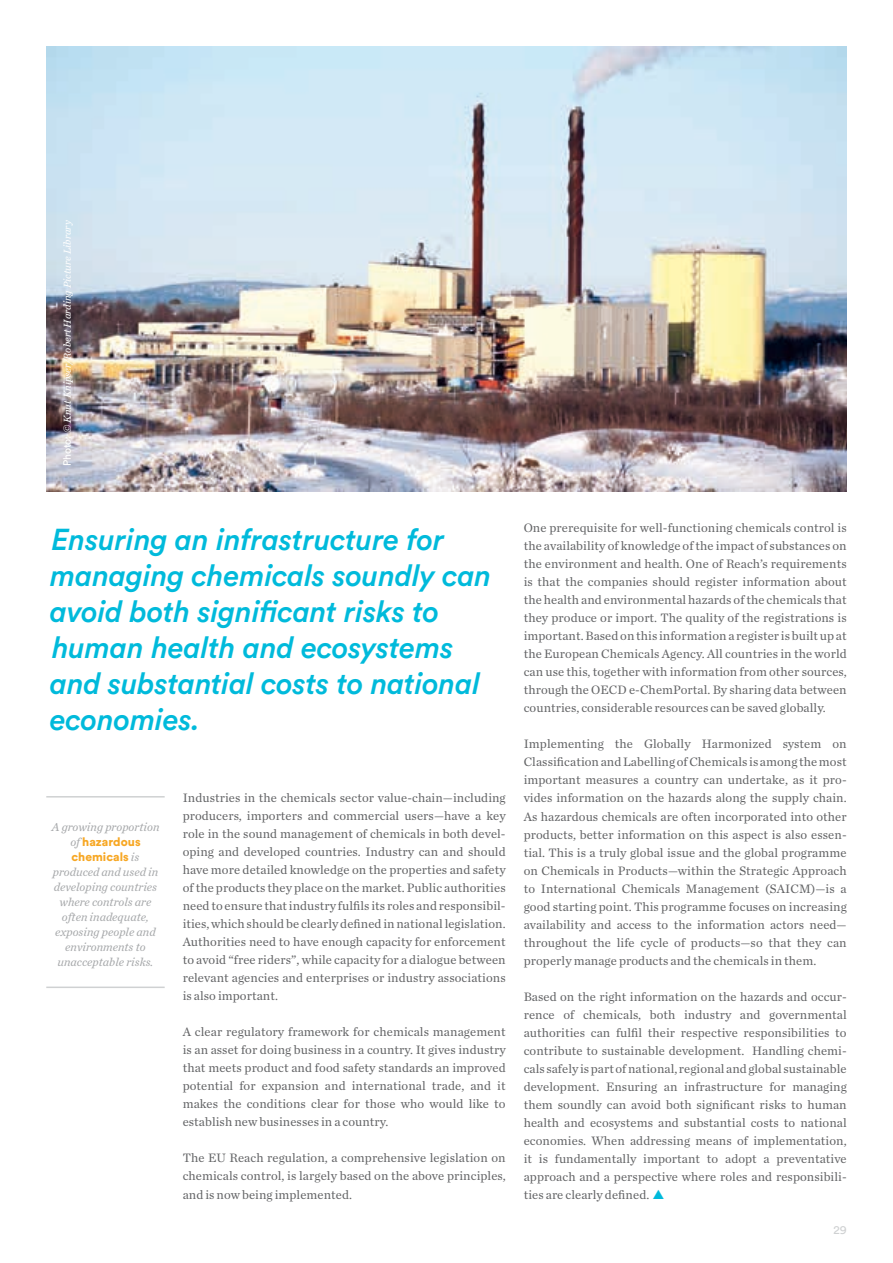
<style>
.page{position:relative;width:893px;height:1263px;background:#fff}
.page>*{position:absolute;margin:0;border:0;box-sizing:border-box;transform-origin:0 0}
.t1{font:italic 500 30px/36px "Circular Std";letter-spacing:-.01em;color:#00badb}
.t2{font:12.75px/18px "Chronicle Text G1";letter-spacing:.005em;color:#626365;text-align:justify}
.t3{font:italic 12px/15px "Chronicle Text G2";color:#a7a9ab;text-align:center}
.t4{font:900 12px/15px "Circular Std";color:#f7a723}
.t5{font:12px "Circular Std";color:#cfd1d2}
.t6{font:italic 10.5px "Chronicle Text G2";color:#fff}
.s1{font-family:"Circular Std";font-style:normal}
.s2{font-family:"Chronicle Text G2";font-weight:400;font-style:italic;color:#a7a9ab}
.s3{font-family:"Circular Std";font-weight:900;color:#00badb}
</style>
<div class="page">
<img style="left:46px;top:47px;width:801px;height:444px">
<hr style="left:46px;top:796px;width:119px;height:1px;background:#cfd1d2">
<hr style="left:46px;top:986px;width:119px;height:2px;background:#cfd1d2">
<p class="t6" style="left:59px;top:466px;width:248px;rotate:-90deg"><span class="s1">Photo:</span> © Knut Knipser/Robert Harding Picture Library</p>
<h1 class="t1" style="left:50px;top:521px;width:443px">Ensuring an infrastructure for managing chemicals soundly can avoid both significant risks to human health and ecosystems and substantial costs to national economies.</h1>
<p class="t3" style="left:51px;top:819px;width:109px">A growing proportion</p>
<p class="t4" style="left:70px;top:834px;width:72px"><span class="s2">of</span> hazardous chemicals <span class="s2">is</span></p>
<p class="t3" style="left:53px;top:864px;width:107px">produced and used in developing countries where controls are often inadequate, exposing people and environments to unacceptable risks.</p>
<p class="t2" style="left:183px;top:788px;width:325px">Industries in the chemicals sector value-chain—including producers, importers and commercial users—have a key role in the sound management of chemicals in both devel&shy;oping and developed countries. Industry can and should have more detailed knowledge on the properties and safety of the products they place on the market. Public authorities need to ensure that industry fulfils its roles and responsibil&shy;ities, which should be clearly defined in national legislation.<br>Authorities need to have enough capacity for enforcement to avoid “free riders”, while capacity for a dialogue between relevant agencies and enterprises or industry associations is also important.</p>
<p class="t2" style="left:183px;top:1022px;width:324px">A clear regulatory framework for chemicals management is an asset for doing business in a country. It gives industry that meets product and food safety standards an improved potential for expansion and international trade, and it makes the conditions clear for those who would like to establish new businesses in a country.</p>
<p class="t2" style="left:183px;top:1148px;width:324px">The EU Reach regulation, a comprehensive legislation on chemicals control, is largely based on the above principles, and is now being implemented.</p>
<p class="t2" style="left:524px;top:518px;width:325px">One prerequisite for well-functioning chemicals control is the availability of knowledge of the impact of substances on the environment and health. One of Reach’s requirements is that the companies should register information about the health and environmental hazards of the chemicals that they produce or import. The quality of the registrations is important. Based on this information a register is built up at the European Chemicals Agency. All countries in the world can use this, together with information from other sources, through the OECD e-ChemPortal. By sharing data between countries, considerable resources can be saved globally.</p>
<p class="t2" style="left:524px;top:734px;width:325px">Implementing the Globally Harmonized system on Classification and Labelling of Chemicals is among the most important measures a country can undertake, as it pro&shy;vides information on the hazards along the supply chain.<br>As hazardous chemicals are often incorporated into other products, better information on this aspect is also essen&shy;tial. This is a truly global issue and the global programme on Chemicals in Products—within the Strategic Approach to International Chemicals Management (SAICM)—is a good starting point. This programme focuses on increasing availability and access to the information actors need— throughout the life cycle of products—so that they can properly manage products and the chemicals in them.</p>
<p class="t2" style="left:524px;top:986px;width:325px">Based on the right information on the hazards and occur&shy;rence of chemicals, both industry and governmental authorities can fulfil their respective responsibilities to contribute to sustainable development. Handling chemi&shy;cals safely is part of national, regional and global sustainable development. Ensuring an infrastructure for managing them soundly can avoid both significant risks to human health and ecosystems and substantial costs to national economies. When addressing means of implementation, it is fundamentally important to adopt a preventative approach and a perspective where roles and responsibili&shy;ties are clearly defined. <span class="s3">▲</span></p>
<p class="t5" style="left:833px;top:1222px;width:15px">29</p>
</div>
